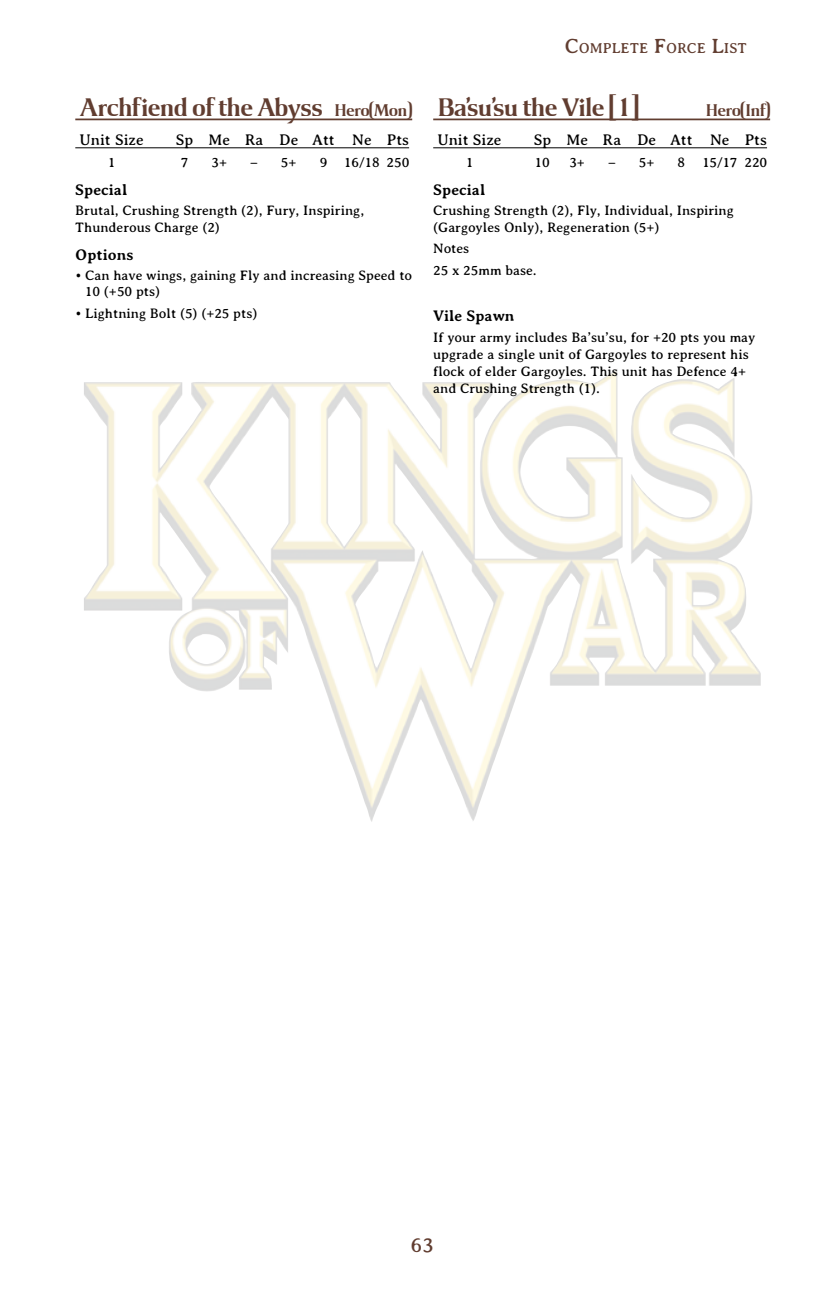
<style>
.page{position:relative;width:834px;height:1290px;background:#fff}
.page>*{position:absolute;margin:0;border:0;box-sizing:border-box;transform-origin:0 0}
.t1{font:700 26.25px "Argus RR";color:#613d30}
.t2{font:21px "Averia Serif";color:#613d30}
.t3{font:700 17.5px "Argus RR";letter-spacing:-.005em;color:#613d30}
.t4{font:15.75px "Averia Serif";color:#000}
.t5{font:700 15.75px "Averia Serif";color:#000}
.t6{font:14.7px "Averia Serif";color:#613d30}
.t7{font:14px/16.8px "Averia Serif";color:#000}
.s1{font-size:17.5px}
.s2{font-size:21px}
</style>
<div class="page">
<img style="left:84px;top:378px;width:621px;height:444px">
<hr style="left:75px;top:119px;width:337px;height:1px;background:#613d30">
<hr style="left:75px;top:147px;width:334px;height:1px;background:#000">
<hr style="left:433px;top:119px;width:337px;height:1px;background:#613d30">
<hr style="left:433px;top:147px;width:333px;height:1px;background:#000">
<h1 class="t1" style="left:80px;top:92px;width:333px">Archfiend of the Abyss <span class="s1">Hero(Mon)</span></h1>
<p class="t4" style="left:80px;top:131px;width:66px">Unit Size</p>
<p class="t4" style="left:176px;top:131px;width:235px">Sp Me Ra De Att Ne Pts</p>
<p class="t7" style="left:108px;top:154px;width:9px">1</p>
<p class="t7" style="left:181px;top:154px;width:9px">7</p>
<p class="t7" style="left:211px;top:154px;width:17px">3+</p>
<p class="t7" style="left:250px;top:154px;width:48px">– 5+</p>
<p class="t7" style="left:319px;top:154px;width:91px">9 16/18 250</p>
<p class="t5" style="left:75px;top:181px;width:54px">Special</p>
<p class="t7" style="left:75px;top:202px;width:290px">Brutal, Crushing Strength (2), Fury, Inspiring,<br>Thunderous Charge (2)</p>
<p class="t5" style="left:75px;top:246px;width:60px">Options</p>
<p class="t7" style="left:85px;top:267px;width:328px;text-indent:-10px">• Can have wings, gaining Fly and increasing Speed to<br>10 (+50 pts)</p>
<p class="t7" style="left:75px;top:305px;width:184px">• Lightning Bolt (5) (+25 pts)</p>
<p class="t6" style="left:565px;top:40px;width:183px"><span class="s2">C</span>OMPLETE <span class="s2">F</span>ORCE <span class="s2">L</span>IST</p>
<h1 class="t1" style="left:438px;top:92px;width:202px">Ba’su’su the Vile [1]</h1>
<p class="t3" style="left:706px;top:100px;width:65px">Hero(Inf)</p>
<p class="t4" style="left:437px;top:131px;width:66px">Unit Size</p>
<p class="t4" style="left:533px;top:131px;width:235px">Sp Me Ra De Att Ne Pts</p>
<p class="t7" style="left:466px;top:154px;width:9px">1</p>
<p class="t7" style="left:535px;top:154px;width:16px">10</p>
<p class="t7" style="left:569px;top:154px;width:17px">3+</p>
<p class="t7" style="left:608px;top:154px;width:48px">– 5+</p>
<p class="t7" style="left:677px;top:154px;width:91px">8 15/17 220</p>
<p class="t5" style="left:433px;top:181px;width:54px">Special</p>
<p class="t7" style="left:433px;top:202px;width:302px">Crushing Strength (2), Fly, Individual, Inspiring (Gargoyles Only), Regeneration (5+)</p>
<p class="t7" style="left:433px;top:238px;width:105px;line-height:21.7px">Notes<br>25 x 25mm base.</p>
<p class="t5" style="left:433px;top:307px;width:83px">Vile Spawn</p>
<p class="t7" style="left:433px;top:329px;width:323px">If your army includes Ba’su’su, for +20 pts you may upgrade a single unit of Gargoyles to represent his flock of elder Gargoyles. This unit has Defence 4+ and Crushing Strength (1).</p>
<h2 class="t2" style="left:411px;top:1233px;width:24px">63</h2>
</div>
